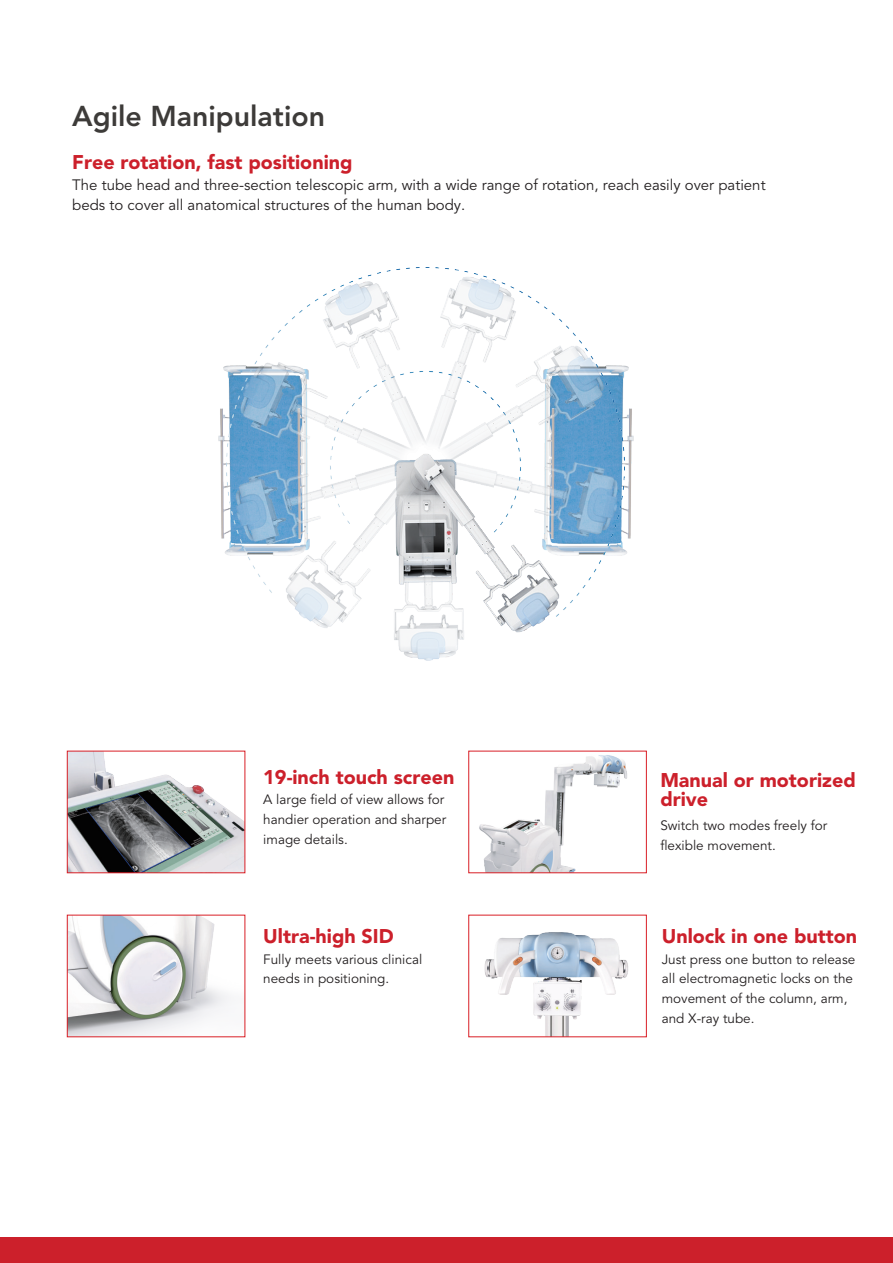
<style>
.page{position:relative;width:893px;height:1263px;background:#fff}
.page>*{position:absolute;margin:0;border:0;box-sizing:border-box;transform-origin:0 0}
.t1{font:800 28.5px "Avenir LT Pro";color:#3d3b39}
.t2{font:900 19.8px/19.5px "Avenir";color:#cc202b}
.t3{font:15px/19.8px "Avenir";color:#231f20}
.t4{font:13.5px/19.8px "Avenir";color:#231f20}
</style>
<div class="page">
<div style="left:0;top:1237px;width:893px;height:26px;background:#cc202b"></div>
<img style="left:218px;top:366px;width:9px;height:189px">
<img style="left:624px;top:366px;width:10px;height:189px">
<img style="left:227px;top:267px;width:397px;height:393px">
<img style="left:69px;top:917px;width:160px;height:118px">
<svg style="left:139px;top:917px;width:20px;height:10px"></svg>
<img style="left:484px;top:932px;width:144px;height:103px">
<img style="left:479px;top:755px;width:148px;height:116px">
<svg style="left:538px;top:841px;width:16px;height:19px"></svg>
<img style="left:69px;top:753px;width:174px;height:118px">
<svg style="left:191px;top:853px;width:40px;height:18px"></svg>
<div style="left:67px;top:751px;width:178px;height:122px;border:1px solid #d91f26"></div>
<svg style="left:200px;top:810px;width:33px;height:27px"></svg>
<h1 class="t1" style="left:72px;top:99px;width:254px">Agile Manipulation</h1>
<h2 class="t2" style="left:72px;top:152px;width:282px">Free rotation, fast positioning</h2>
<p class="t3" style="left:72px;top:176px;width:695px">The tube head and three-section telescopic arm, with a wide range of rotation, reach easily over patient beds to cover all anatomical structures of the human body.</p>
<h2 class="t2" style="left:263px;top:767px;width:193px">19-inch touch screen</h2>
<p class="t4" style="left:263px;top:790px;width:184px">A large field of view allows for handier operation and sharper image details.</p>
<h2 class="t2" style="left:263px;top:926px;width:132px">Ultra-high SID</h2>
<p class="t4" style="left:263px;top:949px;width:160px">Fully meets various clinical needs in positioning.</p>
<h2 class="t2" style="left:660px;top:770px;width:197px">Manual or motorized drive</h2>
<p class="t4" style="left:660px;top:816px;width:168px">Switch two modes freely for flexible movement.</p>
<h2 class="t2" style="left:662px;top:926px;width:197px">Unlock in one button</h2>
<p class="t4" style="left:662px;top:949px;width:195px">Just press one button to release all electromagnetic locks on the movement of the column, arm, and X-ray tube.</p>
</div>
